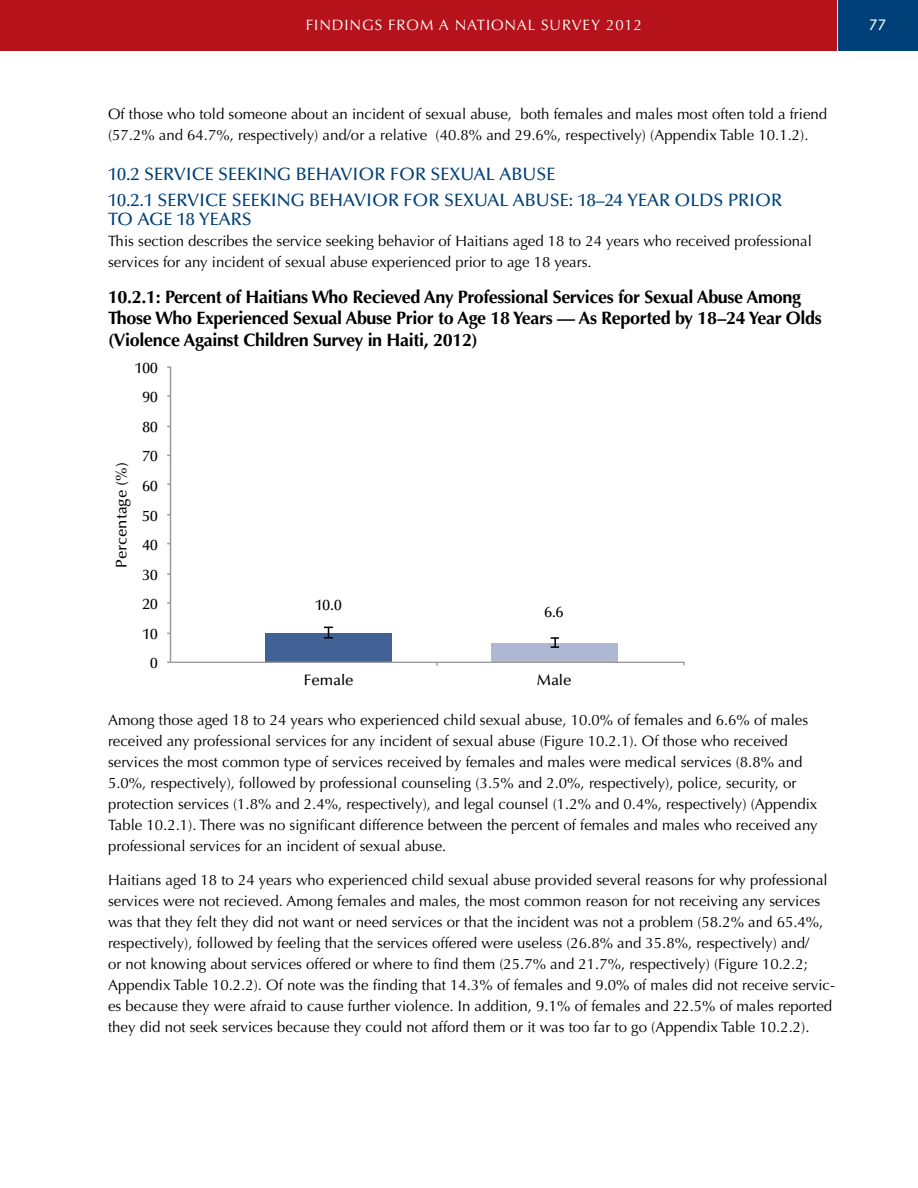
<style>
.page{position:relative;width:918px;height:1188px;background:#fff}
.page>*{position:absolute;margin:0;border:0;box-sizing:border-box;transform-origin:0 0}
.t1{font:700 18px/21.6px "Optima LT Std";letter-spacing:-.02em;color:#000}
.t2{font:500 18px/26.2px "Optima LT Std";color:#004078}
.t3{font:500 15.15px "Optima LT Std";color:#010101}
.t4{font:15px/21px "Optima LT Std";color:#000}
.t5{font:15px "Optima LT Std";letter-spacing:.06em;color:#fff}
.t6{font:500 15px "Stone Sans Std";color:#fff}
</style>
<div class="page">
<div style="left:0;top:0;width:837px;height:50px;background:#b5121b"></div>
<div style="left:838px;top:0;width:80px;height:50px;background:#004078"></div>
<div style="left:266px;top:633px;width:126px;height:29px;background:#406294"></div>
<div style="left:491px;top:643px;width:127px;height:19px;background:#aeb8d2"></div>
<svg style="left:324px;top:627px;width:9px;height:12px"></svg>
<svg style="left:551px;top:637px;width:8px;height:11px"></svg>
<hr style="left:170px;top:367px;width:1px;height:295px;background:#9b9b9b">
<hr style="left:171px;top:662px;width:514px;height:1px;background:#9b9b9b">
<p class="t5" style="left:306px;top:16px;width:338px">FINDINGS FROM A NATIONAL SURVEY 2012</p>
<p class="t6" style="left:869px;top:16px;width:19px">77</p>
<p class="t4" style="left:108px;top:104px;width:721px">Of those who told someone about an incident of sexual abuse, both females and males most often told a friend (57.2% and 64.7%, respectively) and/or a relative (40.8% and 29.6%, respectively) (Appendix Table 10.1.2).</p>
<p class="t2" style="left:108px;top:161px;width:676px">10.2 SERVICE SEEKING BEHAVIOR FOR SEXUAL ABUSE<br>10.2.1 SERVICE SEEKING BEHAVIOR FOR SEXUAL AB USE: 18–24 YEAR OLDS PRIOR</p>
<p class="t2" style="left:108px;top:207px;width:145px">TO AGE 18 YEARS</p>
<p class="t4" style="left:108px;top:231px;width:705px">This section describes the service seeking behavior of Haitians aged 18 to 24 years who received professional services for any incident of sexual abuse experienced prior to age 18 years.</p>
<p class="t1" style="left:108px;top:286px;width:715px">10.2.1: Percent of Haitians Who Recieved Any Professional Services for Sexual Abuse Among<br>Those Who Experienced Sexual Abuse Prior to Age 18 Years — As Reported by 18–24 Year Olds (Violence Against Children Survey in Haiti, 2012)</p>
<p class="t3" style="left:135px;top:359px;width:24px">100</p>
<p class="t3" style="left:142px;top:389px;width:17px">90</p>
<p class="t3" style="left:113px;top:568px;width:107px;rotate:-90deg">PERCENTAGE (%)</p>
<p class="t3" style="left:142px;top:418px;width:17px">80</p>
<p class="t3" style="left:142px;top:448px;width:17px">70</p>
<p class="t3" style="left:142px;top:477px;width:17px">60</p>
<p class="t3" style="left:142px;top:507px;width:17px">50</p>
<p class="t3" style="left:142px;top:537px;width:17px">40</p>
<p class="t3" style="left:142px;top:566px;width:17px">30</p>
<p class="t3" style="left:142px;top:596px;width:17px">20</p>
<p class="t3" style="left:142px;top:625px;width:17px">10</p>
<p class="t3" style="left:150px;top:655px;width:9px">0</p>
<p class="t3" style="left:315px;top:597px;width:28px">10.0</p>
<p class="t3" style="left:544px;top:604px;width:21px">6.6</p>
<p class="t3" style="left:304px;top:671px;width:51px">FEMALE</p>
<p class="t3" style="left:537px;top:671px;width:36px">MALE</p>
<p class="t4" style="left:108px;top:709px;width:711px">Among those aged 18 to 24 years who experienced child sexual abuse, 10.0% of females and 6.6% of males received any professional services for any incident of sexual abuse (Figure 10.2.1). Of those who received services the most common type of services received by females and males were medical services (8.8% and 5.0%, respectively), followed by professional counseling (3.5% and 2.0%, respectively), police, security, or protection services (1.8% and 2.4%, respectively), and legal counsel (1.2% and 0.4%, respectively) (Appendix Table 10.2.1). There was no significant difference between the percent of females and males who received any professional services for an incident of sexual abuse.</p>
<p class="t4" style="left:108px;top:870px;width:729px">Haitians aged 18 to 24 years who experienced child sexual abuse provided several reasons for why professional services were not recieved. Among females and males, the most common reason for not receiving any services was that they felt they did not want or need services or that the incident was not a problem (58.2% and 65.4%, respectively), followed by feeling that the services offered were useless (26.8% and 35.8%, respectively) and/<br>or not knowing about services offered or where to find them (25.7% and 21.7%, respectively) (Figure 10.2.2; Appendix Table 10.2.2). Of note was the finding that 14.3% of females and 9.0% of males did not receive servic&shy;es because they were afraid to cause further violence. In addition, 9.1% of females and 22.5% of males reported they did not seek services because they could not afford them or it was too far to go (Appendix Table 10.2.2).</p>
</div>
